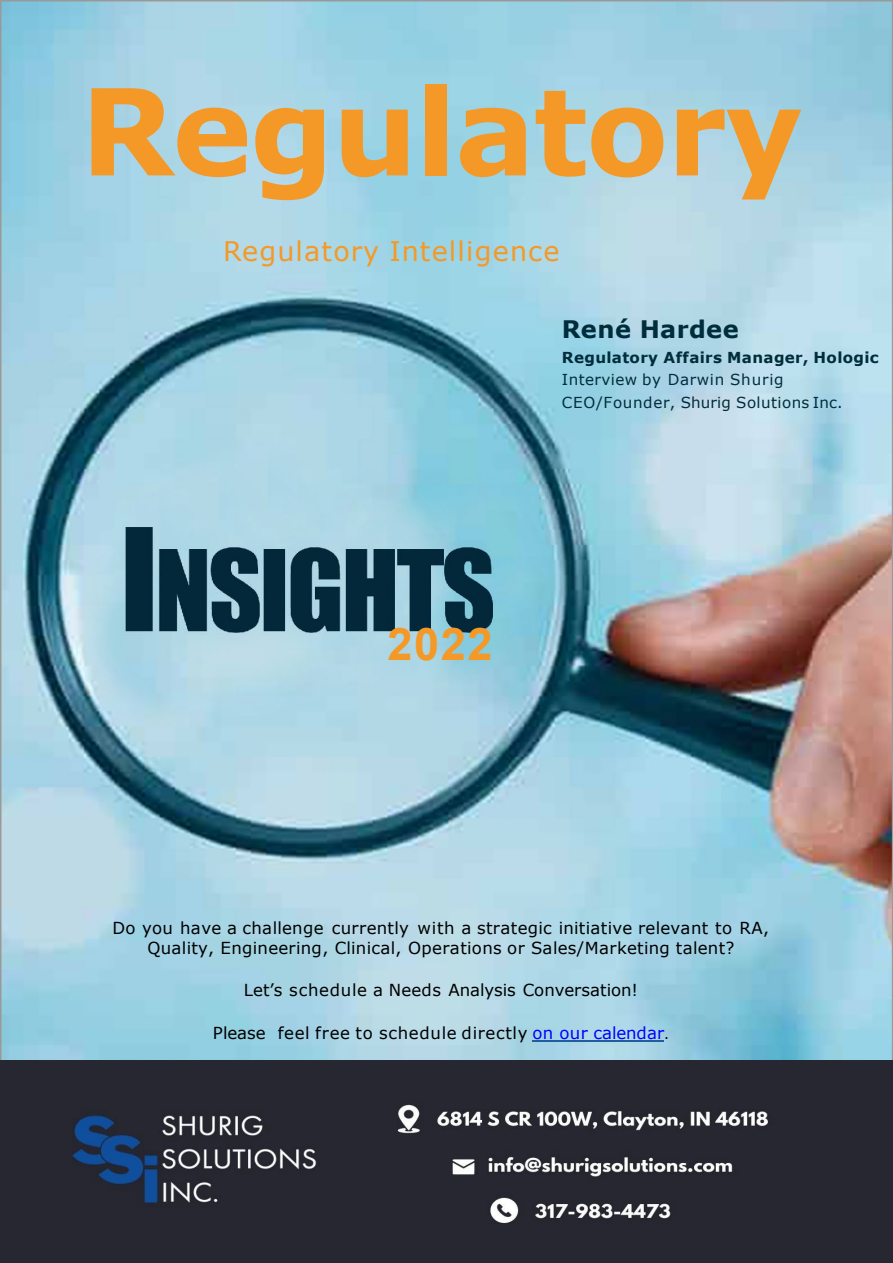
<style>
.page{position:relative;width:893px;height:1263px;background:#fff}
.page>*{position:absolute;margin:0;border:0;box-sizing:border-box;transform-origin:0 0}
.t1{font:700 119.85px "Verdana";letter-spacing:-.015em;color:#f49927}
.t2{font:700 45px "Arial";color:#f49927}
.t3{font:27px "Verdana";letter-spacing:.045em;color:#f49927}
.t4{font:700 24.15px "Verdana";letter-spacing:.02em;color:#002d3c}
.t5{font:16.5px/19.8px "Verdana";letter-spacing:.02em;color:#000;text-align:center}
.t6{font:16.5px "Verdana";color:#000}
.t7{font:15.15px "Verdana";letter-spacing:.035em;color:#002d3c}
.t8{font:700 15.15px "Verdana";letter-spacing:.025em;color:#002d3c}
.s1{color:#00f}
.s2{font-size:13.65px}
</style>
<div class="page">
<img style="left:3px;top:3px;width:886px;height:1058px">
<hr style="left:532px;top:1040px;width:132px;height:1px;background:#205e9e">
<img style="left:0;top:1061px;width:892px;height:202px">
<p class="t1" style="left:80px;top:47px;width:724px">Regulatory</p>
<p class="t3" style="left:223px;top:232px;width:338px">Regulatory Intelligence</p>
<p class="t4" style="left:562px;top:312px;width:178px">René Hardee</p>
<p class="t8" style="left:562px;top:347px;width:318px">Regulatory Affairs Manager, Hologic</p>
<p class="t7" style="left:562px;top:369px;width:223px">Interview by Darwin Shurig</p>
<p class="t7" style="left:562px;top:392px;width:282px">CEO/Founder, Shurig Solutions Inc.</p>
<p class="t2" style="left:387px;top:613px;width:106px">2022</p>
<p class="t5" style="left:112px;top:918px;width:658px">Do you have a challenge currently with a strategic initiative relevant to RA,<br>Quality, Engineering, Clinical, Operations or Sales/Marketing talent?</p>
<p class="t6" style="left:244px;top:979px;width:395px">Let’s schedule a Needs Analysis Conversation!</p>
<p class="t5" style="left:213px;top:1022px;width:458px">Please feel free to schedule directly <span class="s1">on our calendar</span><span class="s2">.</span></p>
</div>
